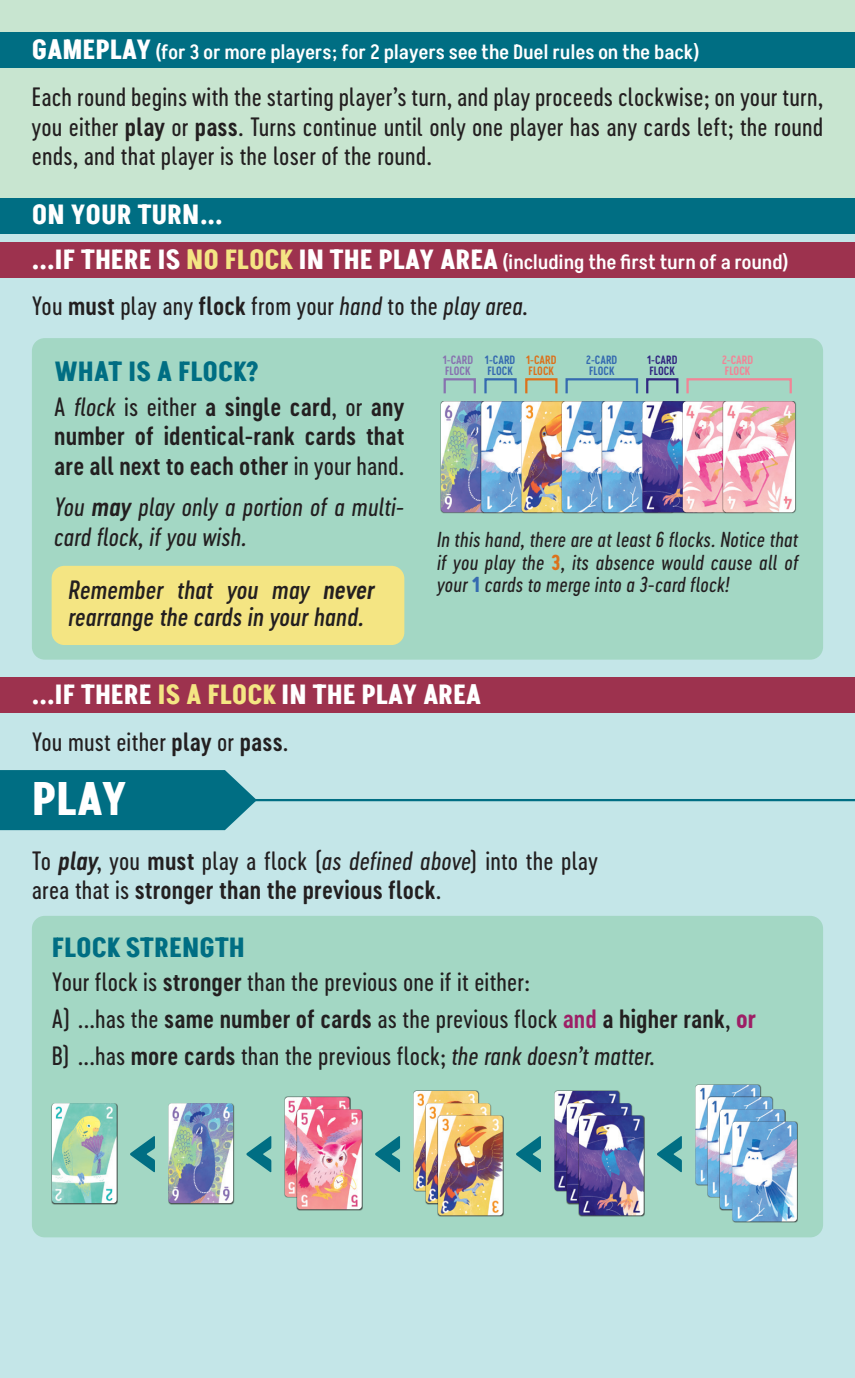
<style>
.page{position:relative;width:855px;height:1378px;background:#c4e6e8}
.page>*{position:absolute;margin:0;border:0;box-sizing:border-box;transform-origin:0 0}
.t1{font:78.3px "Cervo Neue Black Neue";color:#006e83}
.t2{font:700 45.9px "Akshar";color:#fff}
.t3{font:700 27px "Akshar";color:#fff}
.t4{font:700 27px "Akshar";color:#006e83}
.t5{font:24.75px/29.7px "Cervo Neue Regular Neue";letter-spacing:.005em;color:#231f20;text-align:justify}
.t6{font:24.75px/29.7px "Cervo Neue Semi Bold Neue";letter-spacing:.005em;color:#231f20;text-align:justify}
.t7{font:italic 24.75px/29.7px "Cervo Neue Regular Neue";letter-spacing:.005em;color:#231f20}
.t8{font:italic 24.75px/27px "Cervo Neue Medium Neue";letter-spacing:.005em;color:#231f20}
.t9{font:500 20.25px "Akshar";letter-spacing:.005em;color:#fff}
.t10{font:italic 20.25px/22.5px "Cervo Neue Regular Neue";letter-spacing:.01em;color:#231f20;text-align:justify}
.t11{font:11.25px/11.2px "Cervo Neue Semi Bold Neue";color:#356ab0}
.t12{font:11.25px/11.2px "Cervo Neue Semi Bold Neue";color:#8872af}
.t13{font:11.25px/11.2px "Cervo Neue Semi Bold Neue";color:#dc711b}
.t14{font:11.25px/11.2px "Cervo Neue Semi Bold Neue";color:#312781}
.t15{font:11.25px/11.2px "Cervo Neue Semi Bold Neue";color:#f28496}
.s1{font-weight:700;font-size:27px}
.s2{font-family:"Cervo Neue Semi Bold Neue"}
.s3{font-weight:700;font-size:27px;color:#f4e583}
.s4{font-style:italic}
.s5{font-family:"Cervo Neue Regular Neue"}
.s6{font-family:"Cervo Neue Regular Neue";font-style:italic}
.s7{font-family:"Cervo Neue Bold Neue";font-style:normal;color:#dc711b}
.s8{font-family:"Cervo Neue Bold Neue";font-style:normal;color:#356ab0}
.s9{color:#f4e583}
.s10{font-family:"Cervo Neue Semi Bold Neue";font-style:italic}
.s11{font-family:"Cervo Neue Semi Bold Neue";color:#9d1f66}
.s12{font-family:"Cervo Neue Bold Neue";color:#9d1f66}
</style>
<div class="page">
<div style="left:32px;top:338px;width:791px;height:321px;background:#a3d7c4;border-radius:13px"></div>
<div style="left:32px;top:916px;width:791px;height:321px;background:#a3d7c4;border-radius:13px"></div>
<div style="left:52px;top:566px;width:352px;height:79px;background:#f4e583;border-radius:13px"></div>
<div style="left:0;top:0;width:855px;height:198px;background:#c8e5d0"></div>
<div style="left:0;top:32px;width:855px;height:35px;background:#006e83"></div>
<div style="left:0;top:242px;width:855px;height:36px;background:#9d324e"></div>
<div style="left:0;top:677px;width:855px;height:35px;background:#9d324e"></div>
<div style="left:0;top:198px;width:855px;height:35px;background:#006e83"></div>
<svg style="left:0;top:770px;width:257px;height:60px;background:#0c7589"></svg>
<img style="left:441px;top:401px;width:39px;height:111px">
<div style="left:168px;top:1102px;width:66px;height:102px;background:#231f20;opacity:.75"></div>
<img style="left:168px;top:1103px;width:65px;height:100px">
<div style="left:51px;top:1102px;width:67px;height:102px;background:#231f20;opacity:.75"></div>
<img style="left:52px;top:1103px;width:65px;height:100px">
<div style="left:284px;top:1096px;width:67px;height:102px;background:#231f20;opacity:.75"></div>
<img style="left:285px;top:1097px;width:64px;height:100px">
<div style="left:296px;top:1109px;width:67px;height:101px;background:#231f20;opacity:.75"></div>
<img style="left:297px;top:1109px;width:65px;height:100px">
<img style="left:554px;top:1091px;width:65px;height:99px">
<div style="left:566px;top:1102px;width:66px;height:102px;background:#231f20;opacity:.75"></div>
<img style="left:567px;top:1103px;width:64px;height:100px">
<div style="left:578px;top:1115px;width:67px;height:101px;background:#231f20;opacity:.75"></div>
<img style="left:579px;top:1115px;width:64px;height:100px">
<img style="left:413px;top:1091px;width:65px;height:99px">
<div style="left:425px;top:1102px;width:67px;height:102px;background:#231f20;opacity:.75"></div>
<img style="left:426px;top:1103px;width:64px;height:100px">
<div style="left:437px;top:1115px;width:67px;height:101px;background:#231f20;opacity:.75"></div>
<img style="left:438px;top:1115px;width:65px;height:100px">
<img style="left:695px;top:1085px;width:65px;height:99px">
<img style="left:707px;top:1097px;width:65px;height:100px">
<div style="left:719px;top:1109px;width:67px;height:101px;background:#231f20;opacity:.75"></div>
<img style="left:720px;top:1109px;width:64px;height:100px">
<div style="left:731px;top:1121px;width:67px;height:101px;background:#231f20;opacity:.75"></div>
<img style="left:732px;top:1121px;width:65px;height:100px">
<img style="left:481px;top:401px;width:40px;height:111px">
<img style="left:521px;top:401px;width:40px;height:111px">
<img style="left:562px;top:401px;width:39px;height:111px">
<img style="left:602px;top:401px;width:40px;height:111px">
<img style="left:642px;top:401px;width:40px;height:111px">
<img style="left:683px;top:401px;width:39px;height:111px">
<div style="left:722px;top:401px;width:74px;height:112px;background:#231f20;opacity:.75"></div>
<img style="left:723px;top:401px;width:72px;height:111px">
<hr style="left:249px;top:799px;width:606px;height:2px;background:#006e83">
<div style="left:443px;top:378px;width:33px;height:16px;border:2px solid #8872af"></div>
<div style="left:484px;top:378px;width:32px;height:16px;border:2px solid #356ab0"></div>
<div style="left:525px;top:378px;width:32px;height:16px;border:2px solid #dc711b"></div>
<div style="left:646px;top:378px;width:32px;height:16px;border:2px solid #312781"></div>
<div style="left:565px;top:378px;width:73px;height:16px;border:2px solid #356ab0"></div>
<div style="left:686px;top:378px;width:106px;height:16px;border:2px solid #f28496"></div>
<p class="t9" style="left:32px;top:38px;width:669px"><span class="s1">GAMEPLAY</span> (for 3 or more players; for 2 players see the Duel rules on the back)</p>
<p class="t5" style="left:32px;top:82px;width:792px">Each round begins with the starting player’s turn, and play proceeds clockwise; on your turn, you either <span class="s2">play</span> or <span class="s2">pass</span>. Turns continue until only one player has any cards left; the round ends, and that player is the loser of the round.</p>
<p class="t3" style="left:32px;top:196px;width:192px">ON YOUR TURN...</p>
<p class="t9" style="left:32px;top:249px;width:758px"><span class="s1">...IF THERE IS</span> <span class="s3">NO FLOCK</span> <span class="s1">IN THE PLAY AREA</span> (including the first turn of a round)</p>
<p class="t5" style="left:32px;top:290px;width:497px">You <span class="s2">must</span> play any <span class="s2">flock</span> from your <span class="s4">hand</span> to the <span class="s4">play area</span>.</p>
<p class="t4" style="left:54px;top:352px;width:206px">WHAT IS A FLOCK?</p>
<p class="t6" style="left:54px;top:391px;width:352px"><span class="s5">A</span> <span class="s6">flock</span> <span class="s5">is either</span> a single card<span class="s5">, or</span> any number of identical-rank cards that are all next to each other <span class="s5">in your hand.</span></p>
<p class="t7" style="left:54px;top:492px;width:351px">You <span class="s2">may</span> play only a portion of a multi&shy;card flock, if you wish.</p>
<p class="t8" style="left:69px;top:576px;width:308px">Remember that you may <span class="s2">never </span>rearrange the cards in your hand.</p>
<p class="t12" style="left:443px;top:354px;width:32px">1-CARD<br>FLOCK</p>
<p class="t11" style="left:485px;top:354px;width:32px">1-CARD<br>FLOCK</p>
<p class="t13" style="left:526px;top:354px;width:32px">1-CARD<br>FLOCK</p>
<p class="t11" style="left:586px;top:354px;width:33px">2-CARD<br>FLOCK</p>
<p class="t14" style="left:647px;top:354px;width:32px">1-CARD<br>FLOCK</p>
<p class="t15" style="left:722px;top:354px;width:33px">2-CARD<br>FLOCK</p>
<p class="t10" style="left:437px;top:528px;width:363px">In this hand, there are at least 6 flocks. Notice that if you play the <span class="s7">3</span>, its absence would cause all of your <span class="s8">1</span> cards to merge into a 3-card flock!</p>
<p class="t3" style="left:32px;top:675px;width:451px">...IF THERE <span class="s9">IS A FLOCK</span> IN THE PLAY AREA</p>
<p class="t5" style="left:32px;top:727px;width:258px">You must either <span class="s2">play</span> or <span class="s2">pass</span>.</p>
<h2 class="t2" style="left:32px;top:766px;width:97px">PLAY</h2>
<p class="t5" style="left:32px;top:845px;width:567px">To <span class="s10">play</span>, you <span class="s2">must</span> play a flock (<span class="s4">as defined above</span>) into the play</p>
<p class="t6" style="left:32px;top:875px;width:411px"><span class="s5">area that is</span> stronger than the previous flock<span class="s5">.</span></p>
<p class="t4" style="left:52px;top:928px;width:194px">FLOCK STRENGTH</p>
<p class="t5" style="left:52px;top:963px;width:705px;line-height:36.7px;text-align:left">Your flock is <span class="s2">stronger</span> than the previous one if it either:<br>A) ...has the <span class="s2">same number of cards</span> as the previous flock <span class="s11">and</span> <span class="s2">a higher rank</span>, <span class="s12">or<br></span>B) ...has <span class="s2">more cards</span> than the previous flock; <span class="s4">the rank doesn’t matter</span>.</p>
<h1 class="t1" style="left:128px;top:1086px;width:147px">&lt; &lt;</h1>
<h1 class="t1" style="left:373px;top:1086px;width:31px">&lt;</h1>
<h1 class="t1" style="left:513px;top:1086px;width:31px">&lt;</h1>
<h1 class="t1" style="left:654px;top:1086px;width:31px">&lt;</h1>
</div>
